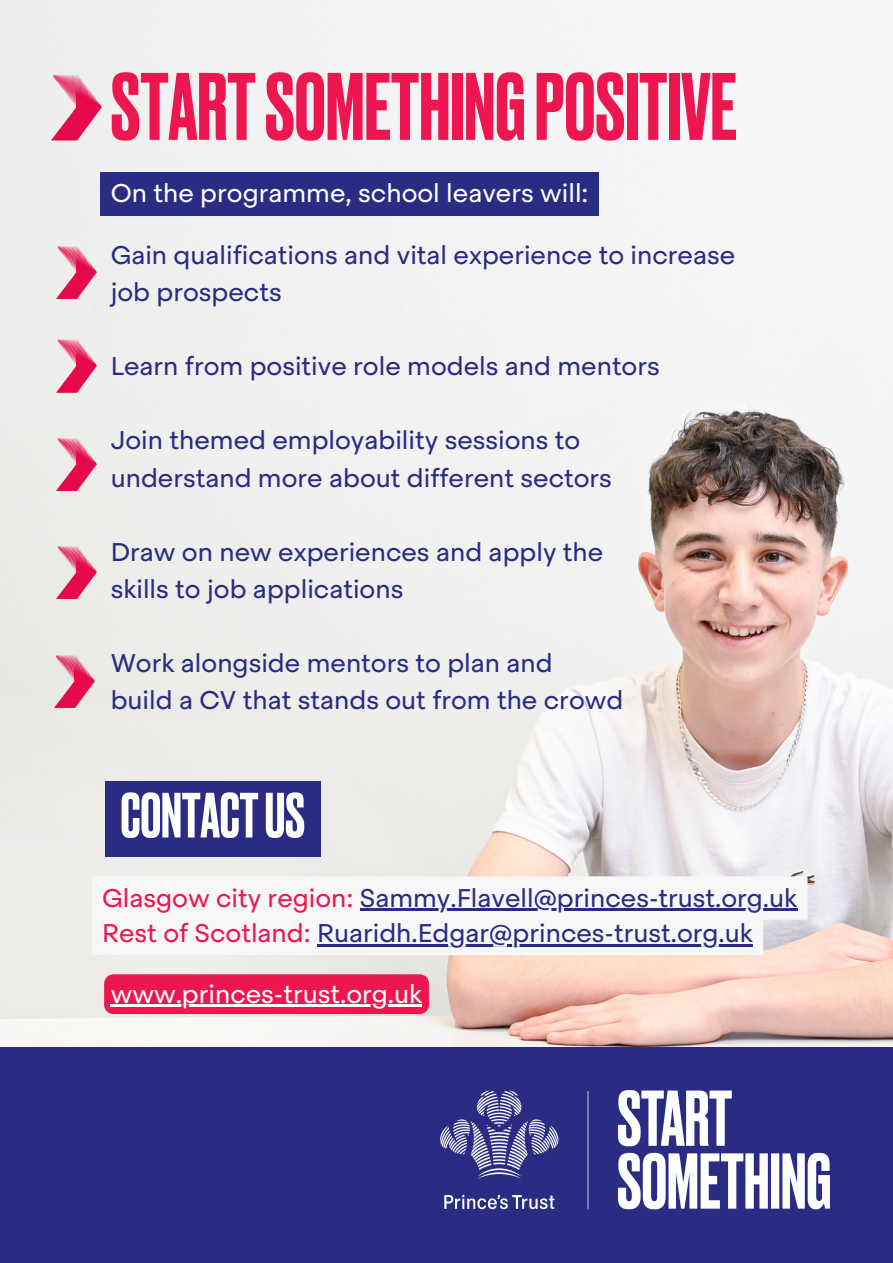
<style>
.page{position:relative;width:893px;height:1263px;background:#fff}
.page>*{position:absolute;margin:0;border:0;box-sizing:border-box;transform-origin:0 0}
.t1{font:500 90px "Druk";color:#ee164f}
.t2{font:500 60px "Druk";color:#fff}
.t3{font:25.5px/37.1px "Steradian";color:#2a2c84}
.t4{font:25.5px "Steradian";color:#fff}
.s1{color:#ee164f}
</style>
<div class="page">
<img style="left:0;top:0;width:893px;height:1048px">
<div style="left:0;top:1048px;width:893px;height:215px;background:#2a2c84"></div>
<img style="left:440px;top:1090px;width:390px;height:120px">
<img style="left:32px;top:63px;width:89px;height:89px">
<img style="left:41px;top:236px;width:72px;height:72px">
<img style="left:41px;top:330px;width:72px;height:72px">
<img style="left:41px;top:428px;width:72px;height:72px">
<img style="left:41px;top:537px;width:72px;height:72px">
<img style="left:38px;top:645px;width:72px;height:72px">
<div style="left:105px;top:781px;width:215px;height:76px;background:#2a2c84"></div>
<svg style="left:92px;top:876px;width:715px;height:79px"></svg>
<hr style="left:360px;top:908px;width:437px;height:3px;background:#2a2c84">
<hr style="left:317px;top:944px;width:436px;height:2px;background:#2a2c84">
<div style="left:100px;top:172px;width:498px;height:43px;background:#2a2c84"></div>
<div style="left:104px;top:974px;width:325px;height:40px;background:#ee164f"></div>
<hr style="left:111px;top:1004px;width:311px;height:3px;background:#fff">
<p class="t1" style="left:111px;top:67px;width:627px">STARTSOMETHINGPOSITIVE</p>
<p class="t4" style="left:111px;top:177px;width:479px">On the programme, school leavers will:</p>
<p class="t3" style="left:111px;top:236px;width:626px">Gain qualifications and vital experience to increase job prospects</p>
<p class="t3" style="left:111px;top:348px;width:550px">Learn from positive role models and mentors</p>
<p class="t3" style="left:111px;top:422px;width:471px">Join themed employability sessions to</p>
<p class="t3" style="left:111px;top:459px;width:503px">understand more about different sectors</p>
<p class="t3" style="left:111px;top:533px;width:494px">Draw on new experiences and apply the</p>
<p class="t3" style="left:111px;top:571px;width:294px">skills to job applications</p>
<p class="t3" style="left:111px;top:645px;width:443px">Work alongside mentors to plan and</p>
<p class="t3" style="left:111px;top:682px;width:514px">build a CV that stands out from the crowd</p>
<p class="t2" style="left:120px;top:789px;width:186px">CONTACTUS</p>
<p class="t3" style="left:102px;top:879px;width:696px"><span class="s1">Glasgow city region:</span> Sammy.Flavell@princes-trust.org.uk</p>
<p class="t3" style="left:102px;top:915px;width:652px"><span class="s1">Rest of Scotland:</span> Ruaridh.Edgar@princes-trust.org.uk</p>
<p class="t4" style="left:111px;top:977px;width:313px">www.princes-trust.org.uk</p>
</div>
